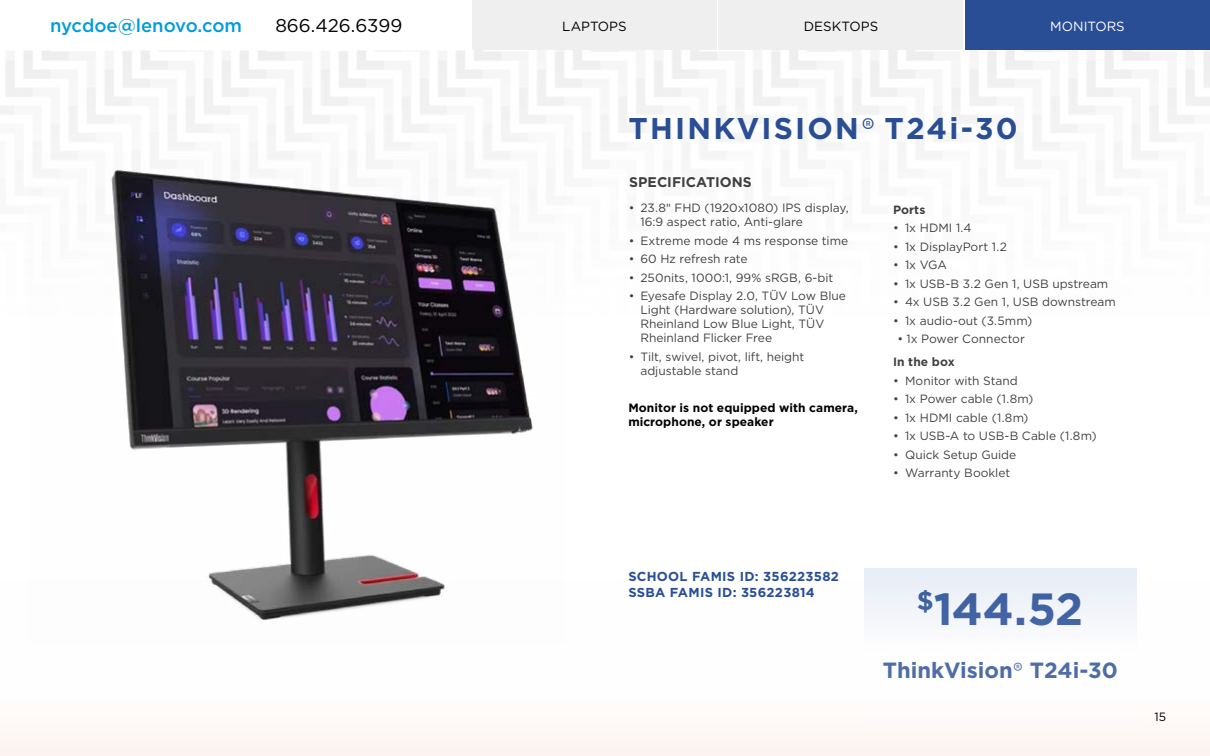
<style>
.page{position:relative;width:1210px;height:756px;background:#fff}
.page>*{position:absolute;margin:0;border:0;box-sizing:border-box;transform-origin:0 0}
.t1{font:700 45px "Gotham";color:#294e95}
.t2{font:700 30px "Gotham";letter-spacing:.075em;color:#294e95}
.t3{font:700 22px "Gotham";color:#294e95}
.t4{font:500 18.5px "Gotham";letter-spacing:-.005em;color:#009dd9}
.t5{font:18.5px "Gotham";color:#000}
.t6{font:700 14px "Gotham";color:#000}
.t7{font:13.3px "Gotham";color:#000}
.t8{font:13.3px "Gotham";color:#fff}
.t9{font:700 13px/16px "Gotham";letter-spacing:.02em;color:#294e95}
.t10{font:12px/14px "Gotham";letter-spacing:-.005em;color:#000}
.t11{font:700 12px/14px "Gotham";letter-spacing:.005em;color:#000}
.s1{font-family:"Klavika";font-weight:400}
.s2{font-family:"Calibri"}
</style>
<div class="page">
<div style="left:0;top:580px;width:1210px;height:176px;background:linear-gradient(to right,#fefcfc,#fef8f6)"></div>
<div style="left:718px;top:0;width:245px;height:49px;background:#efefef"></div>
<div style="left:472px;top:0;width:245px;height:49px;background:#efefef"></div>
<div style="left:965px;top:0;width:245px;height:49px;background:#294e95"></div>
<img style="left:29px;top:154px;width:536px;height:489px">
<div style="left:864px;top:569px;width:272px;height:160px;background:linear-gradient(to bottom,#ecf1f9,#fffffd)"></div>
<h3 class="t4" style="left:50px;top:13px;width:194px">nycdoe@lenovo.com</h3>
<h3 class="t5" style="left:275px;top:13px;width:128px">866.426.6399</h3>
<p class="t7" style="left:562px;top:18px;width:66px">LAPTOPS</p>
<p class="t7" style="left:803px;top:18px;width:76px">DESKTOPS</p>
<h2 class="t2" style="left:628px;top:108px;width:391px">THINKVISION<span class="s1">®</span> T24i-30</h2>
<p class="t6" style="left:629px;top:173px;width:124px">SPECIFICATIONS</p>
<p class="t10" style="left:628px;top:201px;width:222px">• 23.8<span class="s2">"</span> FHD (1920x1080) IPS display,</p>
<p class="t11" style="left:893px;top:202px;width:34px">Ports</p>
<p class="t10" style="left:640px;top:215px;width:164px">16:9 aspect ratio, Anti-glare</p>
<p class="t10" style="left:893px;top:221px;width:80px">• 1x HDMI 1.4</p>
<p class="t10" style="left:628px;top:233px;width:221px">• Extreme mode 4 ms response time</p>
<p class="t10" style="left:893px;top:239px;width:115px">• 1x DisplayPort 1.2</p>
<p class="t10" style="left:628px;top:252px;width:121px">• 60 Hz refresh rate</p>
<p class="t10" style="left:893px;top:258px;width:55px">• 1x VGA</p>
<p class="t8" style="left:1050px;top:18px;width:76px">MONITORS</p>
<p class="t10" style="left:628px;top:270px;width:206px">• 250nits, 1000:1, 99% sRGB, 6-bit</p>
<p class="t10" style="left:628px;top:289px;width:219px">• Eyesafe Display 2.0, TÜV Low Blue</p>
<p class="t10" style="left:640px;top:303px;width:186px">Light (Hardware solution), TÜV<br>Rheinland Low Blue Light, TÜV</p>
<p class="t10" style="left:893px;top:276px;width:217px">• 1x USB-B 3.2 Gen 1, USB upstream</p>
<p class="t10" style="left:893px;top:295px;width:224px">• 4x USB 3.2 Gen 1, USB downstream</p>
<p class="t10" style="left:893px;top:313px;width:141px">• 1x audio-out (3.5mm)</p>
<p class="t10" style="left:640px;top:331px;width:133px">Rheinland Flicker Free</p>
<p class="t10" style="left:897px;top:332px;width:129px">• 1x Power Connector</p>
<p class="t10" style="left:628px;top:349px;width:177px">• Tilt, swivel, pivot, lift, height</p>
<p class="t11" style="left:893px;top:355px;width:63px">In the box</p>
<p class="t10" style="left:640px;top:363px;width:99px">adjustable stand</p>
<p class="t10" style="left:893px;top:373px;width:126px">• Monitor with Stand</p>
<p class="t10" style="left:893px;top:392px;width:142px">• 1x Power cable (1.8m)</p>
<p class="t10" style="left:893px;top:410px;width:137px">• 1x HDMI cable (1.8m)</p>
<p class="t10" style="left:893px;top:429px;width:205px">• 1x USB-A to USB-B Cable (1.8m)</p>
<p class="t10" style="left:893px;top:447px;width:125px">• Quick Setup Guide</p>
<p class="t10" style="left:893px;top:466px;width:119px">• Warranty Booklet</p>
<p class="t11" style="left:628px;top:400px;width:231px">Monitor is not equipped with camera, microphone, or speaker</p>
<p class="t9" style="left:628px;top:568px;width:212px">SCHOOL FAMIS ID: 356223582<br>SSBA FAMIS ID: 356223814</p>
<h1 class="t1" style="left:917px;top:579px;width:168px"><sup>$</sup>144.52</h1>
<h3 class="t3" style="left:883px;top:655px;width:236px">ThinkVision<span class="s1">®</span> T24i-30</h3>
<p class="t10" style="left:1154px;top:709px;width:13px">15</p>
</div>
